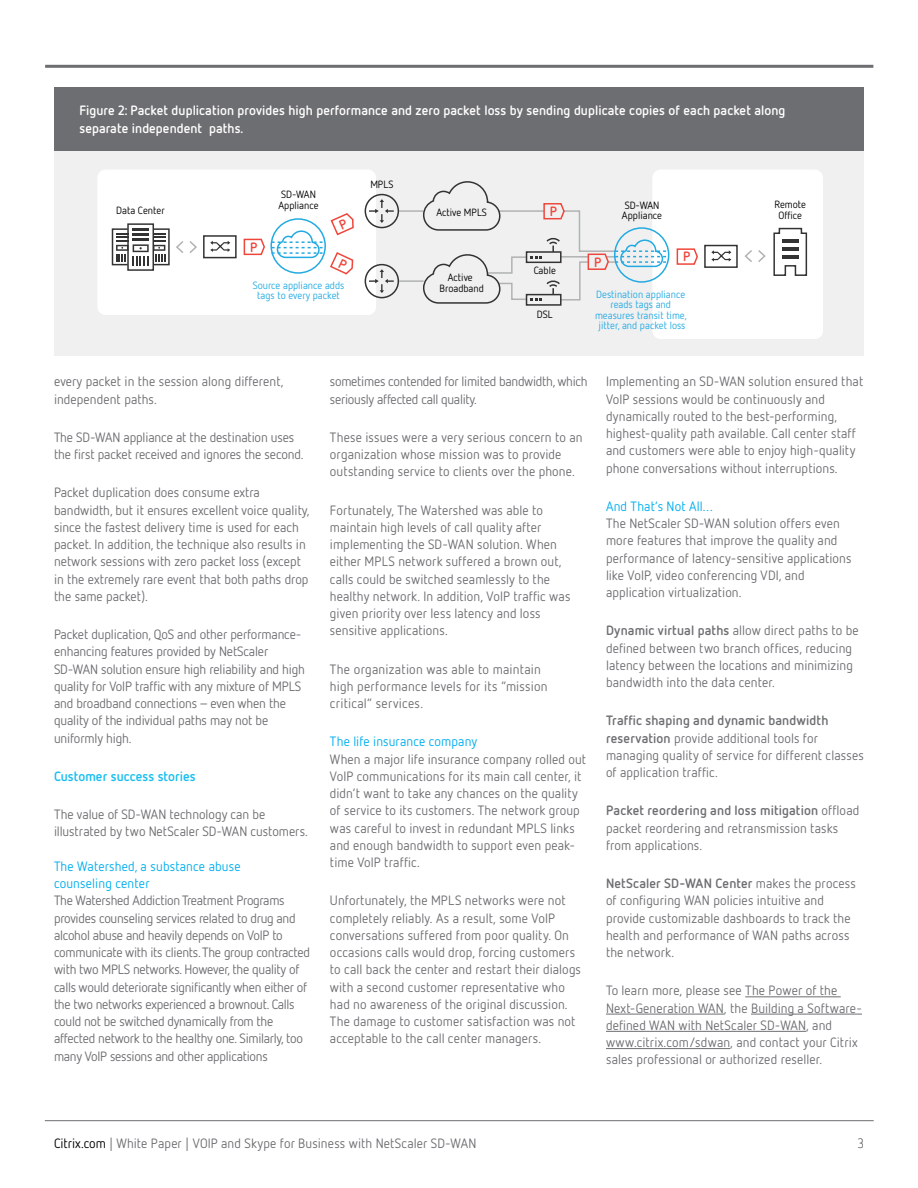
<style>
.page{position:relative;width:918px;height:1188px;background:#fff}
.page>*{position:absolute;margin:0;border:0;box-sizing:border-box;transform-origin:0 0}
.t1{font:13.5px/17.2px "Netto OT";letter-spacing:.005em;color:#6d6e71}
.t2{font:13.5px/17.2px "Netto OT";letter-spacing:-.02em;color:#6d6e71}
.t3{font:700 13.5px/18px "Netto OT";letter-spacing:.005em;color:#fff}
.t4{font:13.5px/17.2px "Netto OT";letter-spacing:.01em;color:#00aeef}
.t5{font:700 13.5px "Netto OT";letter-spacing:.005em;color:#15bef0}
.t6{font:700 13.5px "Netto OT";color:#ef463b}
.t7{font:300 13.5px "Netto OT";color:#6d6e71}
.t8{font:10.5px/10.5px "Netto OT";color:#23aae2;text-align:center}
.t9{font:10.5px/10.5px "Netto OT";color:#000}
.s1{font-weight:700}
.s2{color:#000}
</style>
<div class="page">
<hr style="left:45px;top:65px;width:828px;height:3px;background:#6d6e71">
<hr style="left:45px;top:1120px;width:829px;height:1px;background:#6d6e71">
<div style="left:54px;top:87px;width:810px;height:64px;background:#6d6e71"></div>
<div style="left:55px;top:151px;width:809px;height:205px;background:#f0f0f1"></div>
<div style="left:97px;top:170px;width:279px;height:145px;background:#fff;border-radius:8px"></div>
<div style="left:153px;top:228px;width:17px;height:37px;border:2px solid #333"></div>
<div style="left:112px;top:228px;width:16px;height:37px;border:2px solid #333"></div>
<div style="left:127px;top:223px;width:27px;height:48px;border:2px solid #333"></div>
<svg style="left:116px;top:229px;width:49px;height:37px"></svg>
<div style="left:203px;top:235px;width:34px;height:23px;border:2px solid #333"></div>
<svg style="left:210px;top:241px;width:20px;height:11px"></svg>
<svg style="left:189px;top:241px;width:8px;height:12px"></svg>
<svg style="left:176px;top:241px;width:7px;height:12px"></svg>
<hr style="left:399px;top:210px;width:25px;height:2px;background:#b1b3b3">
<div style="left:652px;top:170px;width:171px;height:169px;background:#fff;border-radius:8px"></div>
<hr style="left:399px;top:280px;width:25px;height:2px;background:#b1b3b3">
<div style="left:704px;top:245px;width:34px;height:23px;border:2px solid #333"></div>
<svg style="left:711px;top:250px;width:20px;height:12px"></svg>
<svg style="left:773px;top:227px;width:35px;height:49px"></svg>
<div style="left:526px;top:294px;width:36px;height:12px;border:2px solid #333"></div>
<svg style="left:758px;top:250px;width:8px;height:12px"></svg>
<svg style="left:744px;top:250px;width:8px;height:12px"></svg>
<hr style="left:745px;top:996px;width:96px;height:1px;background:#6d6e71">
<hr style="left:606px;top:1014px;width:118px;height:1px;background:#6d6e71">
<hr style="left:751px;top:1014px;width:111px;height:1px;background:#6d6e71">
<hr style="left:606px;top:1031px;width:200px;height:1px;background:#6d6e71">
<hr style="left:606px;top:1048px;width:124px;height:1px;background:#6d6e71">
<svg style="left:243px;top:238px;width:22px;height:18px"></svg>
<svg style="left:422px;top:181px;width:247px;height:123px"></svg>
<svg style="left:676px;top:248px;width:22px;height:17px"></svg>
<svg style="left:272px;top:194px;width:127px;height:104px"></svg>
<p class="t3" style="left:80px;top:101px;width:707px">Figure 2: Packet duplication provides high performance and zero packet loss by sending duplicate copies of each packet along separate independent paths.</p>
<p class="t9" style="left:116px;top:205px;width:50px">Data Center</p>
<p class="t6" style="left:250px;top:239px;width:9px">P</p>
<p class="t9" style="left:278px;top:189px;width:42px">SD-WAN<br>Appliance</p>
<p class="t8" style="left:253px;top:279px;width:93px">Source appliance adds tags to every packet</p>
<p class="t9" style="left:370px;top:179px;width:24px">MPLS</p>
<p class="t9" style="left:436px;top:206px;width:52px">Active MPLS</p>
<p class="t9" style="left:440px;top:272px;width:46px;text-align:center">Active<br>Broadband</p>
<p class="t6" style="left:550px;top:203px;width:9px">P</p>
<p class="t9" style="left:534px;top:265px;width:24px">Cable</p>
<p class="t9" style="left:537px;top:309px;width:17px">DSL</p>
<p class="t6" style="left:594px;top:253px;width:9px">P</p>
<p class="t9" style="left:622px;top:199px;width:42px">SD-WAN<br>Appliance</p>
<p class="t9" style="left:774px;top:199px;width:33px;text-align:center">Remote<br>Office</p>
<p class="t6" style="left:683px;top:248px;width:9px">P</p>
<p class="t8" style="left:595px;top:288px;width:93px">Destination appliance reads tags and measures transit time, jitter, and packet loss</p>
<p class="t1" style="left:54px;top:373px;width:231px">every packet in the session along different, independent paths.</p>
<p class="t1" style="left:54px;top:428px;width:251px">The SD-WAN appliance at the destination uses the first packet received and ignores the second.</p>
<p class="t1" style="left:54px;top:484px;width:257px">Packet duplication does consume extra bandwidth, but it ensures excellent voice quality, since the fastest delivery time is used for each packet. In addition, the technique also results in network sessions with zero packet loss (except in the extremely rare event that both paths drop the same packet).</p>
<p class="t1" style="left:54px;top:625px;width:253px">Packet duplication, QoS and other performance&shy;enhancing features provided by NetScaler SD-WAN solution ensure high reliability and high quality for VoIP traffic with any mixture of MPLS and broadband connections – even when the quality of the individual paths may not be uniformly high.</p>
<p class="t5" style="left:54px;top:768px;width:143px">Customer success stories</p>
<p class="t1" style="left:54px;top:805px;width:255px">The value of SD-WAN technology can be illustrated by two NetScaler SD-WAN customers.</p>
<p class="t4" style="left:54px;top:857px;width:188px">The Watershed, a substance abuse counseling center</p>
<p class="t2" style="left:54px;top:892px;width:258px">The Watershed Addiction Treatment Programs provides counseling services related to drug and alcohol abuse and heavily depends on VoIP to communicate with its clients. The group contracted with two MPLS networks. However, the quality of calls would deteriorate significantly when either of the two networks experienced a brownout. Calls could not be switched dynamically from the affected network to the healthy one. Similarly, too many VoIP sessions and other applications</p>
<p class="t2" style="left:330px;top:373px;width:259px">sometimes contended for limited bandwidth, which seriously affected call quality.</p>
<p class="t1" style="left:330px;top:428px;width:254px">These issues were a very serious concern to an organization whose mission was to provide outstanding service to clients over the phone.</p>
<p class="t1" style="left:330px;top:501px;width:242px">Fortunately, The Watershed was able to maintain high levels of call quality after implementing the SD-WAN solution. When either MPLS network suffered a brown out, calls could be switched seamlessly to the healthy network. In addition, VoIP traffic was given priority over less latency and loss sensitive applications.</p>
<p class="t1" style="left:330px;top:660px;width:219px">The organization was able to maintain high performance levels for its “mission critical” services.</p>
<p class="t4" style="left:330px;top:733px;width:149px">The life insurance company</p>
<p class="t1" style="left:330px;top:750px;width:258px">When a major life insurance company rolled out VoIP communications for its main call center, it didn’t want to take any chances on the quality of service to its customers. The network group was careful to invest in redundant MPLS links and enough bandwidth to support even peak&shy;time VoIP traffic.</p>
<p class="t1" style="left:330px;top:892px;width:253px">Unfortunately, the MPLS networks were not completely reliably. As a result, some VoIP conversations suffered from poor quality. On occasions calls would drop, forcing customers to call back the center and restart their dialogs with a second customer representative who had no awareness of the original discussion.<br>The damage to customer satisfaction was not acceptable to the call center managers.</p>
<p class="t1" style="left:606px;top:373px;width:259px">Implementing an SD-WAN solution ensured that VoIP sessions would be continuously and dynamically routed to the best-performing, highest-quality path available. Call center staff and customers were able to enjoy high-quality phone conversations without interruptions.</p>
<p class="t4" style="left:606px;top:497px;width:109px">And That’s Not All…</p>
<p class="t1" style="left:606px;top:514px;width:247px">The NetScaler SD-WAN solution offers even more features that improve the quality and performance of latency-sensitive applications like VoIP, video conferencing VDI, and application virtualization.</p>
<p class="t1" style="left:606px;top:622px;width:254px"><span class="s1">Dynamic virtual paths</span> allow direct paths to be defined between two branch offices, reducing latency between the locations and minimizing bandwidth into the data center.</p>
<p class="t1" style="left:606px;top:712px;width:259px"><span class="s1">Traffic shaping and dynamic bandwidth reservation</span> provide additional tools for managing quality of service for different classes of application traffic.</p>
<p class="t1" style="left:606px;top:802px;width:255px"><span class="s1">Packet reordering and loss mitigation</span> offload packet reordering and retransmission tasks from applications.</p>
<p class="t1" style="left:606px;top:874px;width:252px"><span class="s1">NetScaler SD-WAN Center</span> makes the process of configuring WAN policies intuitive and provide customizable dashboards to track the health and performance of WAN paths across the network.</p>
<p class="t1" style="left:606px;top:982px;width:257px">To learn more, please see The Power of the Next-Generation WAN, the Building a Software&shy;defined WAN with NetScaler SD-WAN, and www.citrix.com/sdwan, and contact your Citrix sales professional or authorized reseller.</p>
<p class="t1" style="left:54px;top:1134px;width:424px"><span class="s2">Citrix.com</span> | White Paper | VOIP and Skype for Business with NetScaler SD-WAN</p>
<p class="t7" style="left:858px;top:1135px;width:8px">3</p>
</div>
